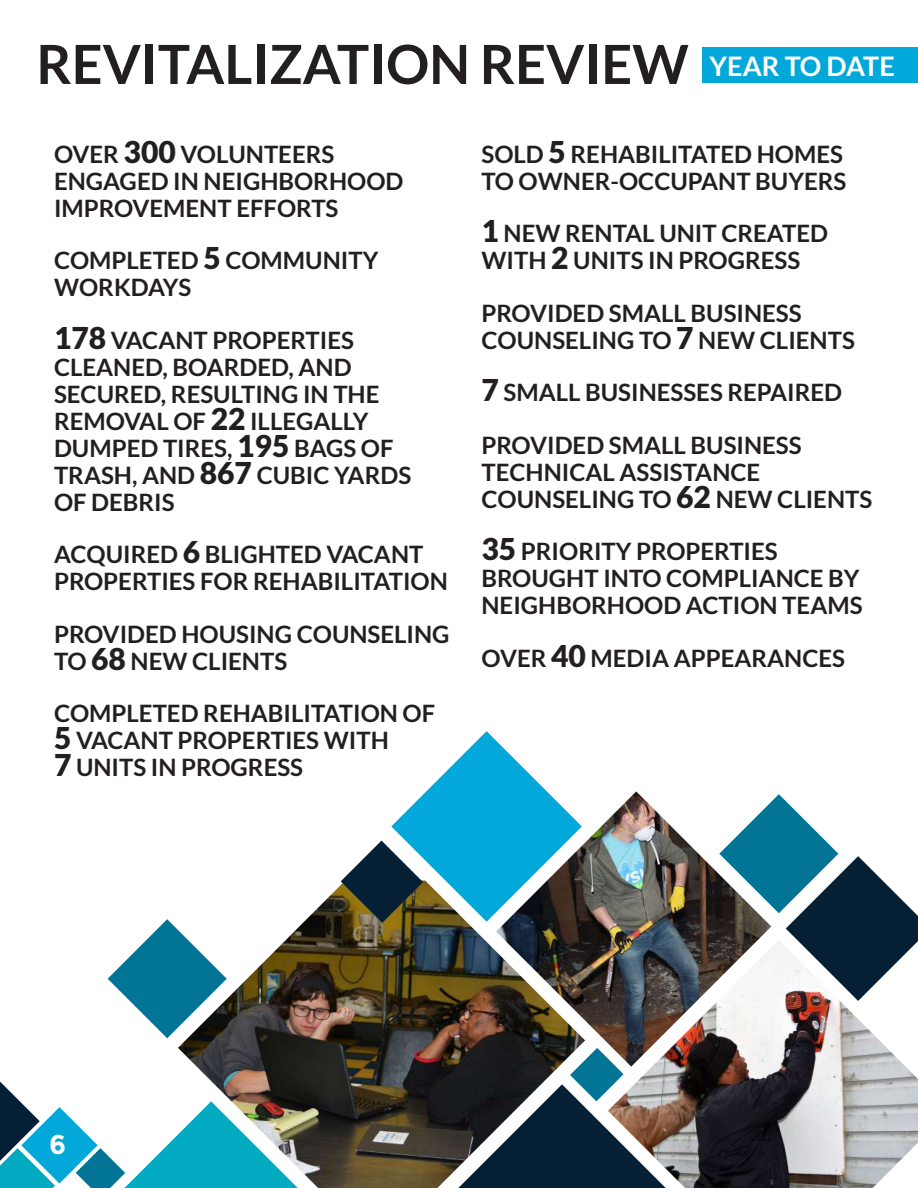
<style>
.page{position:relative;width:918px;height:1188px;background:#fff}
.page>*{position:absolute;margin:0;border:0;box-sizing:border-box;transform-origin:0 0}
.t1{font:700 54px "Lato";color:#231f20}
.t2{font:700 27px "Lato";color:#fff}
.t3{font:700 27px "Montserrat";color:#fff}
.t4{font:700 24px/27px "Lato";color:#231f20}
.s1{font-weight:900;font-size:30px}
</style>
<div class="page">
<div style="left:702px;top:48px;width:216px;height:35px;background:#01a8d9"></div>
<img style="left:582px;top:791px;width:137px;height:253px">
<img style="left:608px;top:940px;width:310px;height:248px">
<svg style="left:719px;top:794px;width:199px;height:207px"></svg>
<svg style="left:585px;top:1048px;width:81px;height:140px"></svg>
<img style="left:178px;top:880px;width:407px;height:308px">
<svg style="left:108px;top:919px;width:119px;height:119px"></svg>
<svg style="left:0;top:1080px;width:298px;height:108px"></svg>
<svg style="left:341px;top:731px;width:241px;height:192px"></svg>
<h1 class="t1" style="left:36px;top:33px;width:654px">REVITALIZATION REVIEW</h1>
<p class="t2" style="left:710px;top:50px;width:187px">YEAR TO DATE</p>
<p class="t4" style="left:54px;top:140px;width:351px">OVER <span class="s1">300</span> VOLUNTEERS<br>ENGAGED IN NEIGHBORHOOD<br>IMPROVEMENT EFFORTS</p>
<p class="t4" style="left:54px;top:247px;width:326px">COMPLETED <span class="s1">5</span> COMMUNITY<br>WORKDAYS</p>
<p class="t4" style="left:54px;top:326px;width:359px"><span class="s1">178</span> VACANT PROPERTIES<br>CLEANED, BOARDED, AND<br>SECURED, RESULTING IN THE<br>REMOVAL OF <span class="s1">22</span> ILLEGALLY<br>DUMPED TIRES, <span class="s1">195</span> BAGS OF<br>TRASH, AND <span class="s1">867</span> CUBIC YARDS<br>OF DEBRIS</p>
<p class="t4" style="left:54px;top:541px;width:395px">ACQUIRED <span class="s1">6</span> BLIGHTED VACANT<br>PROPERTIES FOR REHABILITATION</p>
<p class="t4" style="left:54px;top:620px;width:397px">PROVIDED HOUSING COUNSELING<br>TO <span class="s1">68</span> NEW CLIENTS</p>
<p class="t4" style="left:54px;top:700px;width:383px">COMPLETED REHABILITATION OF<br><span class="s1">5</span> VACANT PROPERTIES WITH<br><span class="s1">7</span> UNITS IN PROGRESS</p>
<p class="t4" style="left:482px;top:140px;width:366px">SOLD <span class="s1">5</span> REHABILITATED HOMES<br>TO OWNER-OCCUPANT BUYERS</p>
<p class="t4" style="left:482px;top:220px;width:348px"><span class="s1">1</span> NEW RENTAL UNIT CREATED<br>WITH <span class="s1">2</span> UNITS IN PROGRESS</p>
<p class="t4" style="left:482px;top:299px;width:375px">PROVIDED SMALL BUSINESS<br>COUNSELING TO <span class="s1">7</span> NEW CLIENTS</p>
<p class="t4" style="left:482px;top:366px;width:362px;line-height:52.5px"><span class="s1">7</span> SMALL BUSINESSES REPAIRED<br>PROVIDED SMALL BUSINESS</p>
<p class="t4" style="left:482px;top:458px;width:392px">TECHNICAL ASSISTANCE<br>COUNSELING TO <span class="s1">62</span> NEW CLIENTS</p>
<p class="t4" style="left:482px;top:538px;width:383px"><span class="s1">35</span> PRIORITY PROPERTIES<br>BROUGHT INTO COMPLIANCE BY<br>NEIGHBORHOOD ACTION TEAMS</p>
<p class="t4" style="left:482px;top:644px;width:365px">OVER <span class="s1">40</span> MEDIA APPEARANCES</p>
<p class="t3" style="left:49px;top:1128px;width:19px">6</p>
</div>
